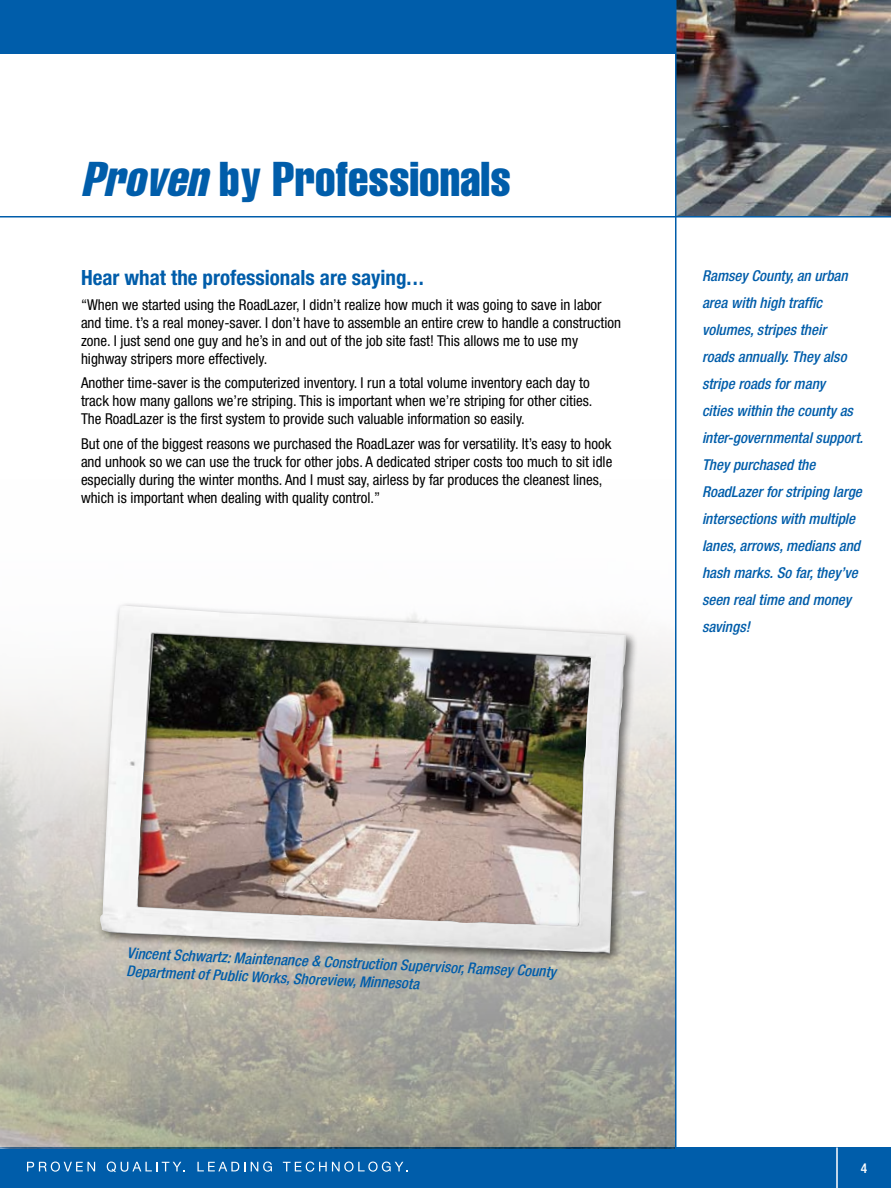
<style>
.page{position:relative;width:891px;height:1188px;background:#fff}
.page>*{position:absolute;margin:0;border:0;box-sizing:border-box;transform-origin:0 0}
.t1{font:48px "Helvetica LT Std Comp";color:#005daa}
.t2{font:700 condensed 21px "Helvetica Neue LT Std";color:#005daa}
.t3{font:condensed 15px/18px "Helvetica Neue LT Std";color:#000}
.t4{font:italic 500 condensed 15px/27px "Helvetica Neue LT Std";color:#005daa}
.t5{font:500 condensed 13.5px "Helvetica Neue LT Std";color:#fff}
.s1{font-style:italic}
</style>
<div class="page">
<div style="left:0;top:1148px;width:891px;height:40px;background:#005daa"></div>
<div style="left:0;top:0;width:676px;height:54px;background:#005daa"></div>
<svg style="left:27px;top:1162px;width:68px;height:10px"></svg>
<svg style="left:107px;top:1162px;width:78px;height:10px"></svg>
<svg style="left:197px;top:1162px;width:48px;height:9px"></svg>
<svg style="left:251px;top:1162px;width:21px;height:10px"></svg>
<svg style="left:283px;top:1162px;width:124px;height:10px"></svg>
<hr style="left:836px;top:1147px;width:2px;height:41px;background:#fff">
<hr style="left:0;top:216px;width:891px;height:2px;background:#005daa">
<img style="left:0;top:642px;width:675px;height:506px">
<img style="left:676px;top:0;width:215px;height:216px">
<div style="left:95px;top:600px;width:573px;height:387px;background:#000;opacity:.55"></div>
<img style="left:99px;top:605px;width:528px;height:348px">
<hr style="left:675px;top:0;width:1px;height:1188px;background:#005daa">
<h1 class="t1" style="left:81px;top:149px;width:431px"><span class="s1">Proven</span>by Professionals</h1>
<h2 class="t2" style="left:81px;top:265px;width:344px">Hear what the professionals are saying...</h2>
<p class="t3" style="left:81px;top:295px;width:542px">“When we started using the RoadLazer, I didn’t realize how much it was going to save in labor and time. t’s a real money-saver. I don’t have to assemble an entire crew to handle a construction zone. I just send one guy and he’s in and out of the job site fast! This allows me to use my highway stripers more effectively.</p>
<p class="t3" style="left:81px;top:374px;width:513px">Another time-saver is the computerized inventory. I run a total volume inventory each day to track how many gallons we’re striping. This is important when we’re striping for other cities.<br>The RoadLazer is the first system to provide such valuable information so easily.</p>
<p class="t3" style="left:81px;top:435px;width:533px">But one of the biggest reasons we purchased the RoadLazer was for versatility. It’s easy to hook and unhook so we can use the truck for other jobs. A dedicated striper costs too much to sit idle especially during the winter months. And I must say, airless by far produces the cleanest lines, which is important when dealing with quality control.”</p>
<p class="t4" style="left:702px;top:262px;width:163px">Ramsey County, an urban area with high traffic volumes, stripes their<br>roads annually. They also stripe roads for many<br>cities within the county as inter-governmental support.<br>They purchased the<br>RoadLazer for striping large intersections with multiple lanes, arrows, medians and hash marks. So far, they’ve seen real time and money savings!</p>
<p class="t4" style="left:128px;top:942px;width:431px;line-height:18.6px;rotate:3deg">Vincent Schwartz: Maintenance &amp; Construction Supervisor, Ramsey County<br>Department of Public Works, Shoreview, Minnesota</p>
<p class="t5" style="left:861px;top:1160px;width:8px">4</p>
</div>
